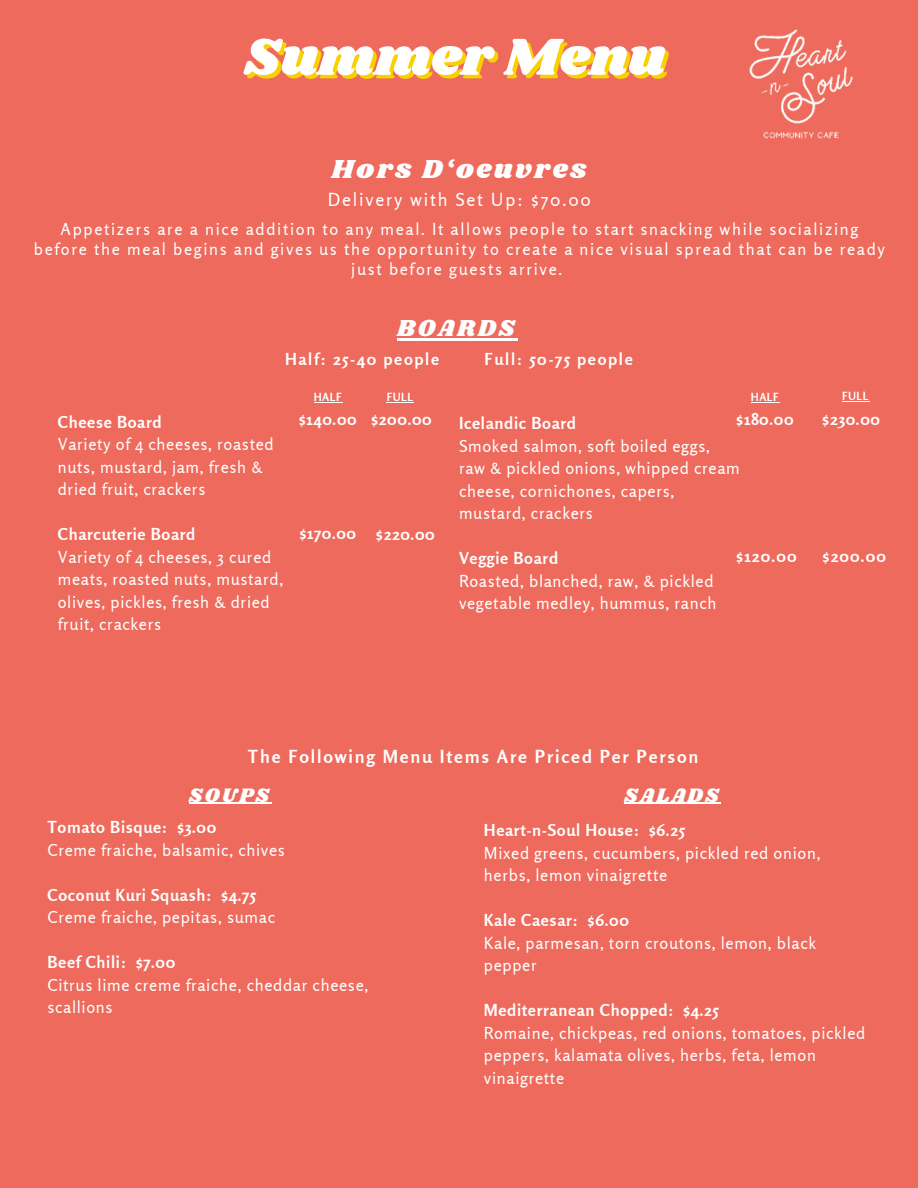
<style>
.page{position:relative;width:918px;height:1188px;background:#ed6a5c}
.page>*{position:absolute;margin:0;border:0;box-sizing:border-box;transform-origin:0 0}
.t1{font:54px "Shrikhand";color:#fff}
.t2{font:27px "Shrikhand";letter-spacing:.1em;color:#fff}
.t3{font:24px "Shrikhand";letter-spacing:.1em;color:#fff}
.t4{font:20.25px "Shrikhand";letter-spacing:.1em;color:#fff}
.t5{font:700 18px "Rosario";letter-spacing:.1em;color:#fff}
.t6{font:18px "Rosario";letter-spacing:.1em;color:#fff}
.t7{font:16.5px/22.5px "Rosario";letter-spacing:.04em;color:#fff}
.t8{font:16.5px/20.2px "Rosario";letter-spacing:.1em;color:#fff;text-align:center}
.t9{font:700 16.5px "Rosario";letter-spacing:.07em;color:#fff}
.t10{font:700 16.5px "Rosario";letter-spacing:.1em;color:#fff}
.t11{font:700 11.25px "Rosario";letter-spacing:.04em;color:#fff}
.s1{font-weight:700}
</style>
<div class="page">
<img style="left:749px;top:29px;width:104px;height:110px">
<hr style="left:189px;top:803px;width:82px;height:1px;background:#fff">
<hr style="left:624px;top:803px;width:97px;height:1px;background:#fff">
<svg style="left:751px;top:402px;width:28px;height:1px"></svg>
<svg style="left:842px;top:401px;width:27px;height:1px"></svg>
<hr style="left:397px;top:338px;width:121px;height:2px;background:#fff">
<svg style="left:387px;top:402px;width:27px;height:1px"></svg>
<svg style="left:314px;top:402px;width:28px;height:1px"></svg>
<h5 class="t1" style="left:244px;top:19px;width:423px">Summer Menu</h5>
<h5 class="t2" style="left:331px;top:150px;width:257px">Hors D‘oeuvres</h5>
<h5 class="t6" style="left:328px;top:188px;width:265px">Delivery with Set Up: $70.00</h5>
<h5 class="t8" style="left:34px;top:219px;width:853px">Appetizers are a nice addition to any meal. It allows people to start snacking while socializing before the meal begins and gives us the opportunity to create a nice visual spread that can be ready just before guests arrive.</h5>
<h5 class="t3" style="left:397px;top:311px;width:119px">BOARDS</h5>
<p class="t10" style="left:285px;top:349px;width:156px">Half: 25-40 people</p>
<p class="t10" style="left:484px;top:349px;width:150px">Full: 50-75 people</p>
<h4 class="t11" style="left:314px;top:390px;width:29px">HALF</h4>
<h5 class="t11" style="left:387px;top:390px;width:28px">FULL</h5>
<p class="t11" style="left:751px;top:390px;width:29px">HALF</p>
<h5 class="t11" style="left:842px;top:389px;width:28px">FULL</h5>
<h6 class="t9" style="left:736px;top:409px;width:59px">$180.00</h6>
<h6 class="t9" style="left:822px;top:409px;width:59px">$230.00</h6>
<h6 class="t9" style="left:299px;top:409px;width:59px">$140.00</h6>
<h4 class="t9" style="left:371px;top:409px;width:62px">$200.00</h4>
<h6 class="t7" style="left:58px;top:411px;width:217px"><span class="s1">Cheese Board<br></span>Variety of 4 cheeses, roasted nuts, mustard, jam, fresh &amp; dried fruit, crackers</h6>
<h6 class="t7" style="left:58px;top:523px;width:227px"><span class="s1">Charcuterie Board<br></span>Variety of 4 cheeses, 3 cured meats, roasted nuts, mustard, olives, pickles, fresh &amp; dried fruit, crackers</h6>
<h5 class="t7" style="left:459px;top:412px;width:282px"><span class="s1">Icelandic Board<br></span>Smoked salmon, soft boiled eggs, raw &amp; pickled onions, whipped cream cheese, cornichones, capers, mustard, crackers</h5>
<p class="t7" style="left:459px;top:547px;width:259px"><span class="s1">Veggie Board<br></span>Roasted, blanched, raw, &amp; pickled vegetable medley, hummus, ranch</p>
<h6 class="t9" style="left:299px;top:523px;width:58px">$170.00</h6>
<h6 class="t9" style="left:376px;top:524px;width:60px">$220.00</h6>
<h6 class="t9" style="left:736px;top:546px;width:62px">$120.00</h6>
<h6 class="t9" style="left:823px;top:546px;width:65px">$200.00</h6>
<h6 class="t5" style="left:248px;top:746px;width:452px">The Following Menu Items Are Priced Per Person</h6>
<p class="t4" style="left:189px;top:781px;width:82px">SOUPS</p>
<h2 class="t7" style="left:47px;top:816px;width:239px"><span class="s1">Tomato Bisque: $3.00<br></span>Creme fraiche, balsamic, chives</h2>
<h6 class="t7" style="left:47px;top:883px;width:229px"><span class="s1">Coconut Kuri Squash: $4.75<br></span>Creme fraiche, pepitas, sumac</h6>
<h3 class="t7" style="left:47px;top:951px;width:322px"><span class="s1">Beef Chili: $7.00<br></span>Citrus lime creme fraiche, cheddar cheese, scallions</h3>
<h5 class="t4" style="left:624px;top:781px;width:96px">SALADS</h5>
<p class="t7" style="left:484px;top:819px;width:338px"><span class="s1">Heart-n-Soul House: $6.25<br></span>Mixed greens, cucumbers, pickled red onion, herbs, lemon vinaigrette</p>
<p class="t7" style="left:484px;top:909px;width:334px"><span class="s1">Kale Caesar: $6.00<br></span>Kale, parmesan, torn croutons, lemon, black pepper</p>
<h6 class="t7" style="left:484px;top:999px;width:383px"><span class="s1">Mediterranean Chopped: $4.25<br></span>Romaine, chickpeas, red onions, tomatoes, pickled peppers, kalamata olives, herbs, feta, lemon vinaigrette</h6>
</div>
